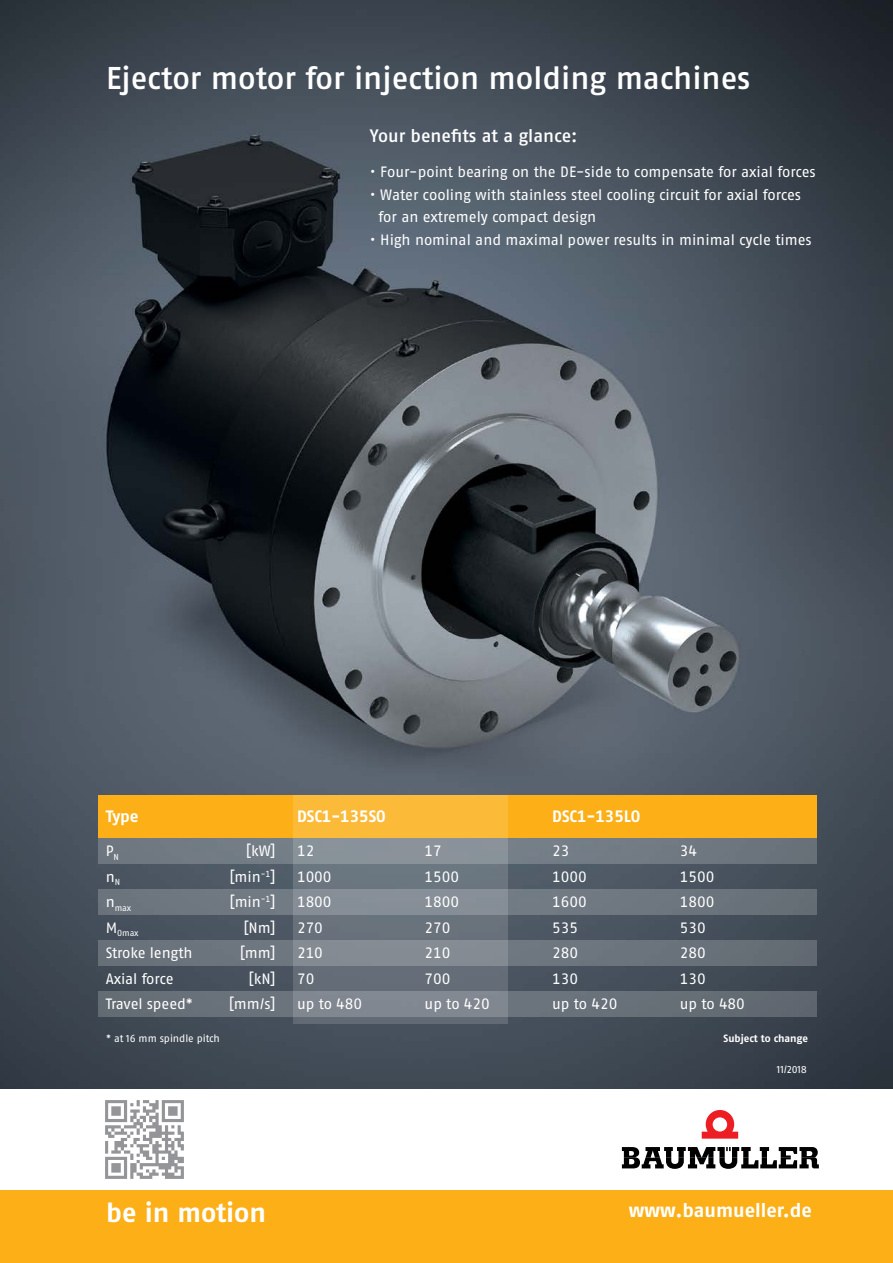
<style>
.page{position:relative;width:893px;height:1263px;background:#fff}
.page>*{position:absolute;margin:0;border:0;box-sizing:border-box;transform-origin:0 0}
.t1{font:31.5px "Fago No Med Lf";color:#fff}
.t2{font:700 27px "Fago No";color:#fff}
.t3{font:700 19.5px "Fago No";color:#fff}
.t4{font:18px "Fago No Med Lf";color:#fff}
.t5{font:16.5px "Fago No Bold Tf";letter-spacing:-.005em;color:#fff}
.t6{font:15px/22.5px "Fago No Regular LF";letter-spacing:-.005em;color:#fff}
.t7{font:15px "Fago No Regular Tf";letter-spacing:-.005em;color:#fff}
.t8{font:10.5px "Fago No Regular LF";letter-spacing:-.005em;color:#fff}
.t9{font:10.5px "Fago No Bold Lf";letter-spacing:-.01em;color:#fff}
.t10{font:8.7px "Fago No Regular Tf";letter-spacing:-.01em;color:#fff}
</style>
<div class="page">
<img style="left:0;top:0;width:893px;height:1089px">
<div style="left:0;top:1190px;width:893px;height:73px;background:#fcaf17"></div>
<svg style="left:702px;top:1110px;width:36px;height:29px"></svg>
<svg style="left:622px;top:1147px;width:197px;height:22px"></svg>
<img style="left:106px;top:1100px;width:78px;height:78px">
<div style="left:98px;top:838px;width:718px;height:25px;background:#707a84"></div>
<div style="left:98px;top:795px;width:718px;height:43px;background:#fcaf17"></div>
<div style="left:98px;top:889px;width:718px;height:25px;background:#6e767f"></div>
<div style="left:98px;top:940px;width:718px;height:25px;background:#6b737c"></div>
<div style="left:98px;top:991px;width:718px;height:25px;background:#676f78"></div>
<svg style="left:293px;top:795px;width:215px;height:229px;background:#908b7a"></svg>
<h1 class="t1" style="left:106px;top:60px;width:646px">Ejector motor for injection molding machines</h1>
<p class="t4" style="left:370px;top:125px;width:209px">Your benefits at a glance:</p>
<p class="t6" style="left:370px;top:161px;width:447px">• Four-point bearing on the DE-side to compensate for axial forces</p>
<p class="t6" style="left:379px;top:183px;width:424px;text-indent:-9px">• Water cooling with stainless steel cooling circuit for axial forces for an extremely compact design</p>
<p class="t6" style="left:370px;top:228px;width:443px">• High nominal and maximal power results in minimal cycle times</p>
<p class="t5" style="left:106px;top:806px;width:34px">Type</p>
<p class="t5" style="left:297px;top:806px;width:90px">DSC1-135SO</p>
<p class="t5" style="left:552px;top:806px;width:90px">DSC1-135LO</p>
<p class="t7" style="left:106px;top:843px;width:15px">P<sub>N</sub></p>
<p class="t7" style="left:246px;top:843px;width:31px">[kW]</p>
<p class="t7" style="left:297px;top:843px;width:19px">12</p>
<p class="t7" style="left:425px;top:843px;width:19px">17</p>
<p class="t7" style="left:552px;top:843px;width:19px">23</p>
<p class="t7" style="left:680px;top:843px;width:19px">34</p>
<p class="t7" style="left:106px;top:868px;width:16px">n<sub>N</sub></p>
<p class="t7" style="left:229px;top:868px;width:48px">[min<sup>-1</sup>]</p>
<p class="t7" style="left:297px;top:868px;width:36px">1000</p>
<p class="t7" style="left:425px;top:868px;width:36px">1500</p>
<p class="t7" style="left:552px;top:868px;width:36px">1000</p>
<p class="t7" style="left:680px;top:868px;width:36px">1500</p>
<p class="t10" style="left:106px;top:903px;width:27px"><sup>n</sup>max</p>
<p class="t7" style="left:229px;top:894px;width:48px">[min<sup>-1</sup>]</p>
<p class="t7" style="left:297px;top:894px;width:36px">1800</p>
<p class="t7" style="left:425px;top:894px;width:36px">1800</p>
<p class="t7" style="left:552px;top:894px;width:36px">1600</p>
<p class="t7" style="left:680px;top:894px;width:36px">1800</p>
<p class="t10" style="left:106px;top:928px;width:34px"><sup>M</sup>0max</p>
<p class="t7" style="left:243px;top:919px;width:34px">[Nm]</p>
<p class="t7" style="left:297px;top:919px;width:27px">270</p>
<p class="t7" style="left:425px;top:919px;width:27px">270</p>
<p class="t7" style="left:552px;top:919px;width:27px">535</p>
<p class="t7" style="left:680px;top:919px;width:27px">530</p>
<p class="t7" style="left:106px;top:945px;width:88px">Stroke length</p>
<p class="t7" style="left:240px;top:945px;width:38px">[mm]</p>
<p class="t7" style="left:297px;top:945px;width:27px">210</p>
<p class="t7" style="left:425px;top:945px;width:27px">210</p>
<p class="t7" style="left:552px;top:945px;width:27px">280</p>
<p class="t7" style="left:680px;top:945px;width:27px">280</p>
<p class="t7" style="left:106px;top:970px;width:69px">Axial force</p>
<p class="t7" style="left:249px;top:970px;width:29px">[kN]</p>
<p class="t7" style="left:297px;top:970px;width:19px">70</p>
<p class="t7" style="left:425px;top:970px;width:27px">700</p>
<p class="t7" style="left:552px;top:970px;width:27px">130</p>
<p class="t7" style="left:680px;top:970px;width:27px">130</p>
<p class="t7" style="left:106px;top:996px;width:89px">Travel speed*</p>
<p class="t7" style="left:229px;top:996px;width:49px">[mm/s]</p>
<p class="t7" style="left:297px;top:996px;width:67px">up to 480</p>
<p class="t7" style="left:425px;top:996px;width:67px">up to 420</p>
<p class="t7" style="left:552px;top:996px;width:67px">up to 420</p>
<p class="t7" style="left:680px;top:996px;width:67px">up to 480</p>
<p class="t8" style="left:106px;top:1032px;width:115px">* at 16 mm spindle pitch</p>
<p class="t9" style="left:724px;top:1032px;width:86px">Subject to change</p>
<p class="t8" style="left:777px;top:1063px;width:32px">11/2018</p>
<h2 class="t2" style="left:106px;top:1196px;width:161px">be in motion</h2>
<h3 class="t3" style="left:629px;top:1198px;width:185px">www.baumueller.de</h3>
</div>
